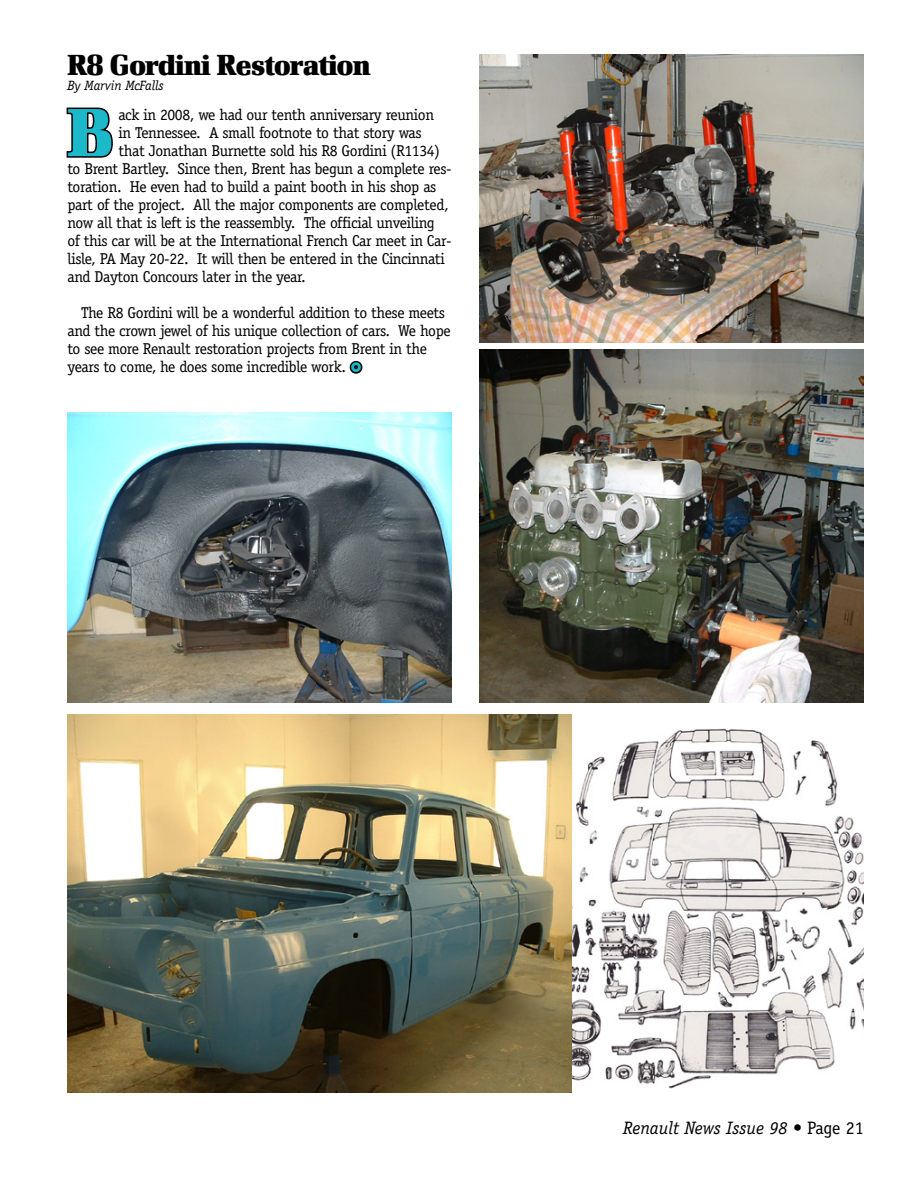
<style>
.page{position:relative;width:918px;height:1188px;background:#fff}
.page>*{position:absolute;margin:0;border:0;box-sizing:border-box;transform-origin:0 0}
.t1{font:66.75px "Renault BQ Bold";color:#1cb9ca}
.t2{font:28.5px "Renault BQ Bold";letter-spacing:-.025em;color:#000}
.t3{font:italic 18px "Officina Serif";color:#000}
.t4{font:15.75px/18px "Officina Serif";letter-spacing:-.025em;color:#000}
.t5{font:italic 13.5px "Officina Serif";letter-spacing:-.01em;color:#000}
.s1{font-style:normal}
</style>
<div class="page">
<img style="left:572px;top:728px;width:292px;height:361px">
<svg style="left:66px;top:107px;width:47px;height:51px"></svg>
<img style="left:479px;top:54px;width:385px;height:289px">
<img style="left:479px;top:350px;width:385px;height:352px">
<img style="left:68px;top:413px;width:384px;height:289px">
<img style="left:68px;top:714px;width:504px;height:379px">
<svg style="left:349px;top:360px;width:14px;height:14px"></svg>
<h2 class="t2" style="left:68px;top:49px;width:305px">R8 Gordini Restoration</h2>
<p class="t5" style="left:68px;top:78px;width:98px">By Marvin McFalls</p>
<h1 class="t1" style="left:68px;top:94px;width:47px">B</h1>
<p class="t4" style="left:118px;top:106px;width:317px">ack in 2008, we had our tenth anniversary reunion</p>
<p class="t4" style="left:118px;top:124px;width:305px">in Tennessee. A small footnote to that story was</p>
<p class="t4" style="left:118px;top:142px;width:323px">that Jonathan Burnette sold his R8 Gordini (R1134)</p>
<p class="t4" style="left:68px;top:160px;width:386px">to Brent Bartley. Since then, Brent has begun a complete res-</p>
<p class="t4" style="left:68px;top:178px;width:370px">toration. He even had to build a paint booth in his shop as</p>
<p class="t4" style="left:68px;top:196px;width:383px">part of the project. All the major components are completed,</p>
<p class="t4" style="left:68px;top:214px;width:369px">now all that is left is the reassembly. The official unveiling</p>
<p class="t4" style="left:68px;top:232px;width:386px">of this car will be at the International French Car meet in Car-</p>
<p class="t4" style="left:68px;top:250px;width:379px">lisle, PA May 20-22. It will then be entered in the Cincinnati</p>
<p class="t4" style="left:68px;top:268px;width:240px">and Dayton Concours later in the year.</p>
<p class="t4" style="left:68px;top:304px;width:385px;text-indent:13px">The R8 Gordini will be a wonderful addition to these meets and the crown jewel of his unique collection of cars. We hope to see more Renault restoration projects from Brent in the years to come, he does some incredible work.</p>
<p class="t3" style="left:623px;top:1118px;width:242px">Renault News Issue 98 • <span class="s1">Page 21</span></p>
</div>
